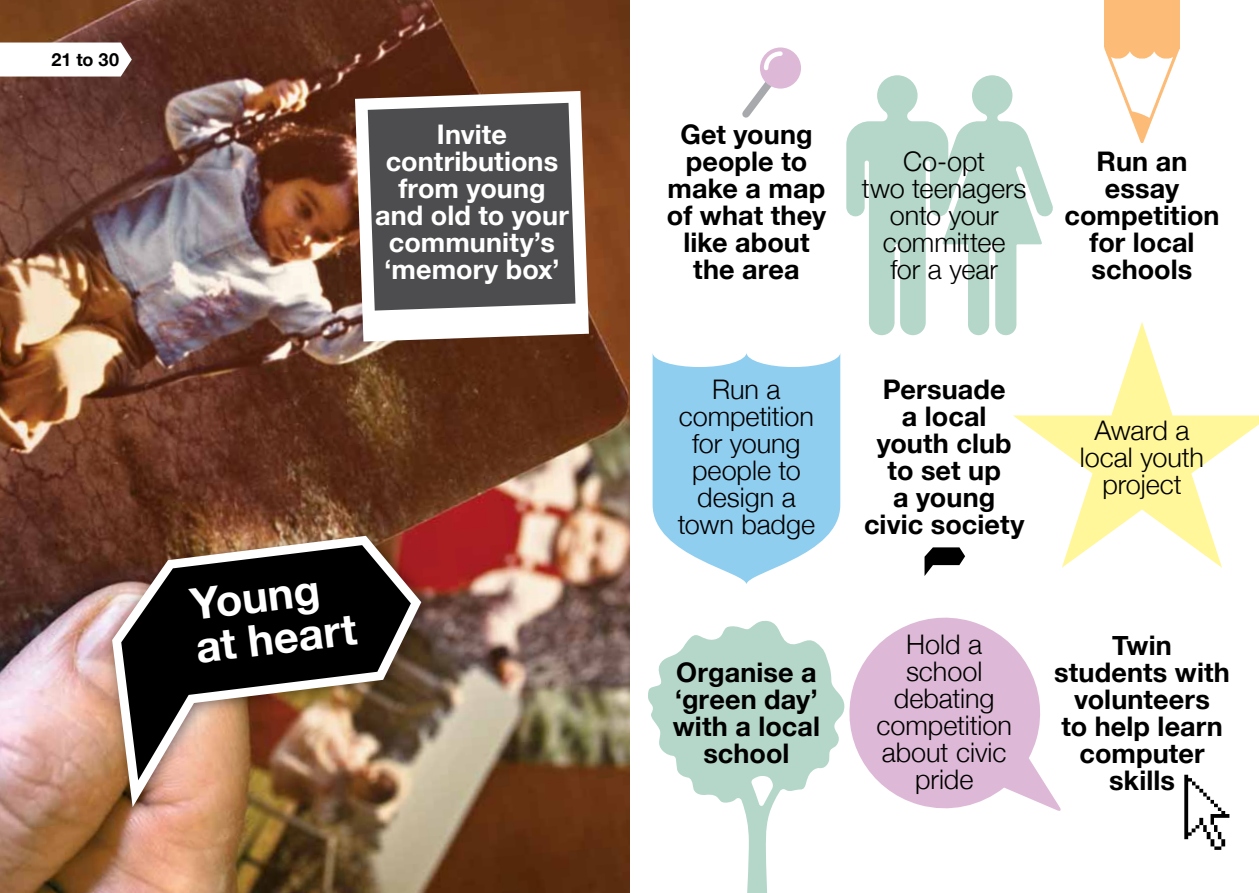
<style>
.page{position:relative;width:1259px;height:893px;background:#fff}
.page>*{position:absolute;margin:0;border:0;box-sizing:border-box;transform-origin:0 0}
.t1{font:700 43.5px/43.5px "Helvetica Neue";color:#fff}
.t2{font:700 27px/27px "Helvetica Neue";letter-spacing:.005em;color:#000;text-align:center}
.t3{font:300 27px/27px "Helvetica Neue";color:#000;text-align:center}
.t4{font:700 27px/27px "Helvetica Neue";letter-spacing:.005em;color:#fff;text-align:center}
.t5{font:700 18px "Helvetica Neue";color:#000}
</style>
<div class="page">
<svg style="left:648px;top:621px;width:196px;height:272px;fill:#b5d7c9"></svg>
<svg style="left:652px;top:353px;width:188px;height:231px"></svg>
<img style="left:0;top:0;width:629px;height:893px">
<svg style="left:355px;top:91px;width:234px;height:251px"></svg>
<svg style="left:368px;top:103px;width:207px;height:208px;background:#58585a"></svg>
<svg style="left:846px;top:75px;width:207px;height:260px"></svg>
<svg style="left:849px;top:618px;width:211px;height:193px"></svg>
<img style="left:1104px;top:0;width:75px;height:142px">
<svg style="left:1013px;top:322px;width:246px;height:246px"></svg>
<img style="left:1184px;top:774px;width:46px;height:76px">
<div style="left:760px;top:47px;width:41px;height:42px;background:#deb9d7;border-radius:50%"></div>
<svg style="left:742px;top:49px;width:48px;height:69px"></svg>
<svg style="left:924px;top:547px;width:41px;height:29px"></svg>
<div style="left:99px;top:523px;width:335px;height:297px;background:#000;opacity:.5"></div>
<img style="left:112px;top:536px;width:309px;height:271px">
<img style="left:121px;top:545px;width:290px;height:235px">
<svg style="left:0;top:43px;width:132px;height:34px"></svg>
<p class="t5" style="left:52px;top:49px;width:69px">21 to 30</p>
<p class="t4" style="left:375px;top:121px;width:195px">Invite contributions from young and old to your community’s ‘memory box’</p>
<h1 class="t1" style="left:188px;top:582px;width:163px;rotate:-7deg">Young at heart</h1>
<p class="t2" style="left:667px;top:121px;width:161px">Get young people to make a map of what they like about the area</p>
<p class="t3" style="left:862px;top:147px;width:166px">Co-opt<br>two teenagers onto your committee<br>for a year</p>
<p class="t2" style="left:1064px;top:148px;width:156px">Run an essay competition for local schools</p>
<p class="t3" style="left:678px;top:376px;width:139px">Run a competition for young people to design a town badge</p>
<p class="t2" style="left:673px;top:658px;width:149px">Organise a ‘green day’ with a local school</p>
<p class="t2" style="left:864px;top:376px;width:162px">Persuade<br>a local youth club to set up<br>a young civic society</p>
<p class="t3" style="left:1080px;top:416px;width:126px">Award a local youth project</p>
<p class="t3" style="left:876px;top:631px;width:137px">Hold a school debating competition about civic pride</p>
<p class="t2" style="left:1054px;top:631px;width:177px">Twin students with volunteers<br>to help learn computer skills</p>
</div>
